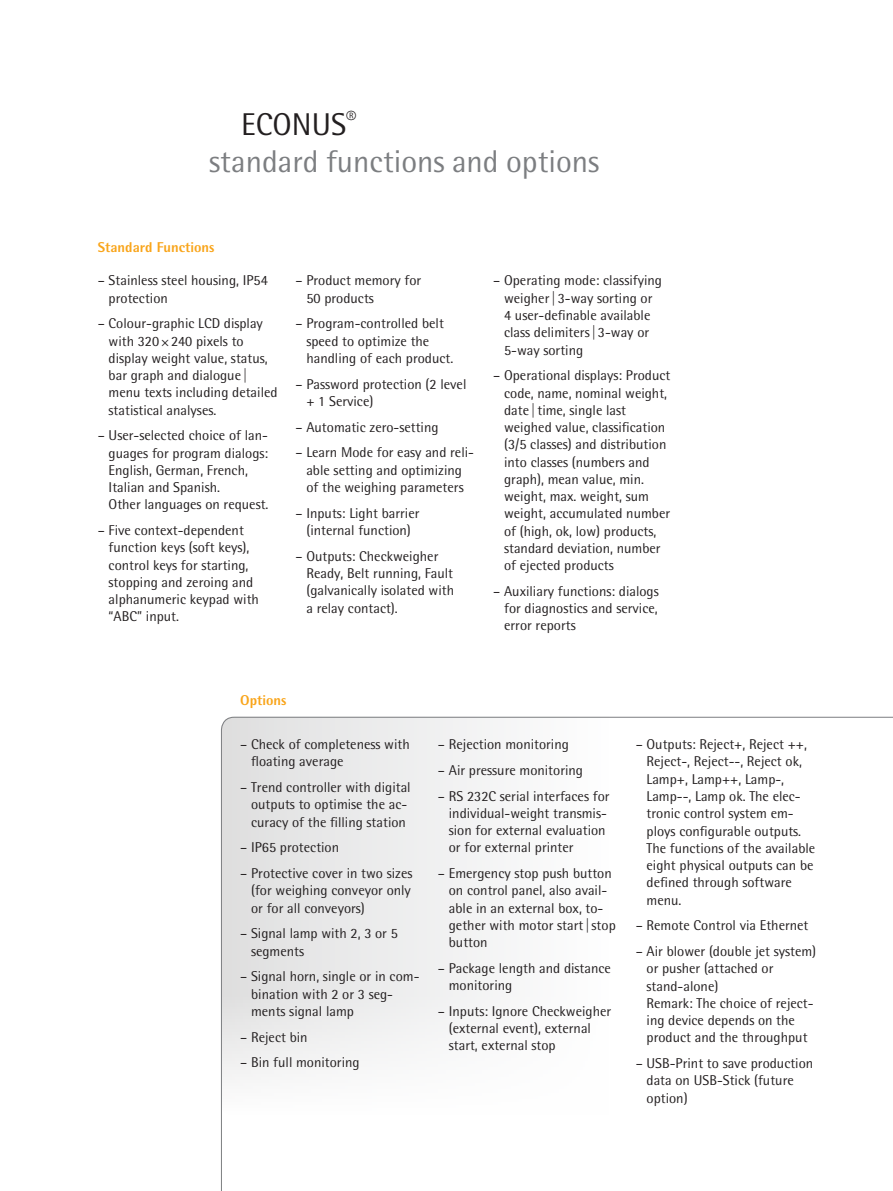
<style>
.page{position:relative;width:893px;height:1191px;background:#fff}
.page>*{position:absolute;margin:0;border:0;box-sizing:border-box;transform-origin:0 0}
.t1{font:31.5px/37.5px "Sartorius Rotis Sans";color:#7c7e81}
.t2{font:14.25px/17.2px "Sartorius Rotis Sans";color:#231f20}
.t3{font:800 14.25px "Sartorius Rotis Sans";color:#f9a51b}
.s1{color:#231f20}
</style>
<div class="page">
<svg style="left:221px;top:716px;width:672px;height:475px"></svg>
<h1 class="t1" style="left:209px;top:105px;width:392px;text-indent:32px"><span class="s1">ECONUS</span><sup>®<br></sup>standard functions and options</h1>
<p class="t3" style="left:98px;top:238px;width:118px">Standard Functions</p>
<p class="t2" style="left:109px;top:272px;width:161px;text-indent:-11px">– Stainless steel housing, IP54 protection</p>
<p class="t2" style="left:109px;top:315px;width:170px;text-indent:-11px">– Colour-graphic LCD display with 320 240 pixels to display weight value, status, bar graph and dialogue | menu texts including detailed statistical analyses.</p>
<p class="t2" style="left:109px;top:427px;width:161px;text-indent:-11px">– User-selected choice of lan&shy;guages for program dialogs:<br>English, German, French,<br>Italian and Spanish.<br>Other languages on request.</p>
<p class="t2" style="left:109px;top:521px;width:152px;text-indent:-11px">– Five context-dependent function keys (soft keys), control keys for starting, stopping and zeroing and alphanumeric keypad with “ABC” input.</p>
<p class="t2" style="left:306px;top:272px;width:116px;text-indent:-11px">– Product memory for<br>50 products</p>
<p class="t2" style="left:306px;top:315px;width:148px;text-indent:-11px">– Program-controlled belt speed to optimize the handling of each product.</p>
<p class="t2" style="left:306px;top:375px;width:162px;text-indent:-11px">– Password protection (2 level + 1 Service)</p>
<p class="t2" style="left:296px;top:418px;width:145px">– Automatic zero-setting</p>
<p class="t2" style="left:296px;top:444px;width:180px;text-align:center">– Learn Mode for easy and reli&shy;able setting and optimizing<br>of the weighing parameters</p>
<p class="t2" style="left:296px;top:504px;width:126px;text-align:center">– Inputs: Light barrier (internal function)</p>
<p class="t2" style="left:306px;top:547px;width:149px;text-indent:-11px">– Outputs: Checkweigher<br>Ready, Belt running, Fault (galvanically isolated with a relay contact).</p>
<p class="t2" style="left:504px;top:272px;width:159px;text-indent:-11px">– Operating mode: classifying weigher|3-way sorting or<br>4 user-definable available class delimiters|3-way or<br>5-way sorting</p>
<p class="t2" style="left:504px;top:367px;width:168px;text-indent:-11px">– Operational displays: Product code, name, nominal weight, date |time, single last weighed value, classification (3/5 classes) and distribution into classes (numbers and graph), mean value, min. weight, max. weight, sum weight, accumulated number of (high, ok, low) products, standard deviation, number of ejected products</p>
<p class="t2" style="left:504px;top:582px;width:156px;text-align:justify;text-indent:-11px">– Auxiliary functions: dialogs for diagnostics and service, error reports</p>
<p class="t3" style="left:240px;top:690px;width:48px">Options</p>
<p class="t2" style="left:251px;top:735px;width:160px;text-indent:-11px">– Check of completeness with floating average</p>
<p class="t2" style="left:240px;top:778px;width:172px;text-align:center">– Trend controller with digital outputs to optimise the ac&shy;curacy of the filling station</p>
<p class="t2" style="left:240px;top:838px;width:100px">– IP65 protection</p>
<p class="t2" style="left:251px;top:864px;width:163px;text-align:justify;text-indent:-11px">– Protective cover in two sizes (for weighing conveyor only or for all conveyors)</p>
<p class="t2" style="left:251px;top:924px;width:148px;text-indent:-11px">– Signal lamp with 2, 3 or 5 segments</p>
<p class="t2" style="left:251px;top:967px;width:170px;text-indent:-11px">– Signal horn, single or in com&shy;bination with 2 or 3 seg&shy;ments signal lamp</p>
<p class="t2" style="left:240px;top:1028px;width:69px">– Reject bin</p>
<p class="t2" style="left:240px;top:1053px;width:121px">– Bin full monitoring</p>
<p class="t2" style="left:438px;top:735px;width:132px">– Rejection monitoring</p>
<p class="t2" style="left:438px;top:761px;width:147px">– Air pressure monitoring</p>
<p class="t2" style="left:449px;top:787px;width:162px;text-indent:-11px">– RS 232C serial interfaces for individual-weight transmis&shy;sion for external evaluation or for external printer</p>
<p class="t2" style="left:449px;top:864px;width:168px;text-indent:-11px">– Emergency stop push button on control panel, also avail&shy;able in an external box, to&shy;gether with motor start|stop button</p>
<p class="t2" style="left:449px;top:959px;width:164px;text-indent:-11px">– Package length and distance monitoring</p>
<p class="t2" style="left:449px;top:1002px;width:164px;text-indent:-11px">– Inputs: Ignore Checkweigher (external event), external start, external stop</p>
<p class="t2" style="left:647px;top:735px;width:170px;text-indent:-11px">– Outputs: Reject+, Reject ++,<br>Reject-, Reject--, Reject ok,<br>Lamp+, Lamp++, Lamp-,<br>Lamp--, Lamp ok. The elec&shy;tronic control system em&shy;ploys configurable outputs.<br>The functions of the available eight physical outputs can be defined through software menu.</p>
<p class="t2" style="left:636px;top:916px;width:174px">– Remote Control via Ethernet</p>
<p class="t2" style="left:647px;top:942px;width:171px;text-indent:-11px">– Air blower (double jet system) or pusher (attached or stand-alone)<br>Remark: The choice of reject&shy;ing device depends on the product and the throughput</p>
<p class="t2" style="left:647px;top:1054px;width:168px;text-indent:-11px">– USB-Print to save production data on USB-Stick (future option)</p>
</div>
